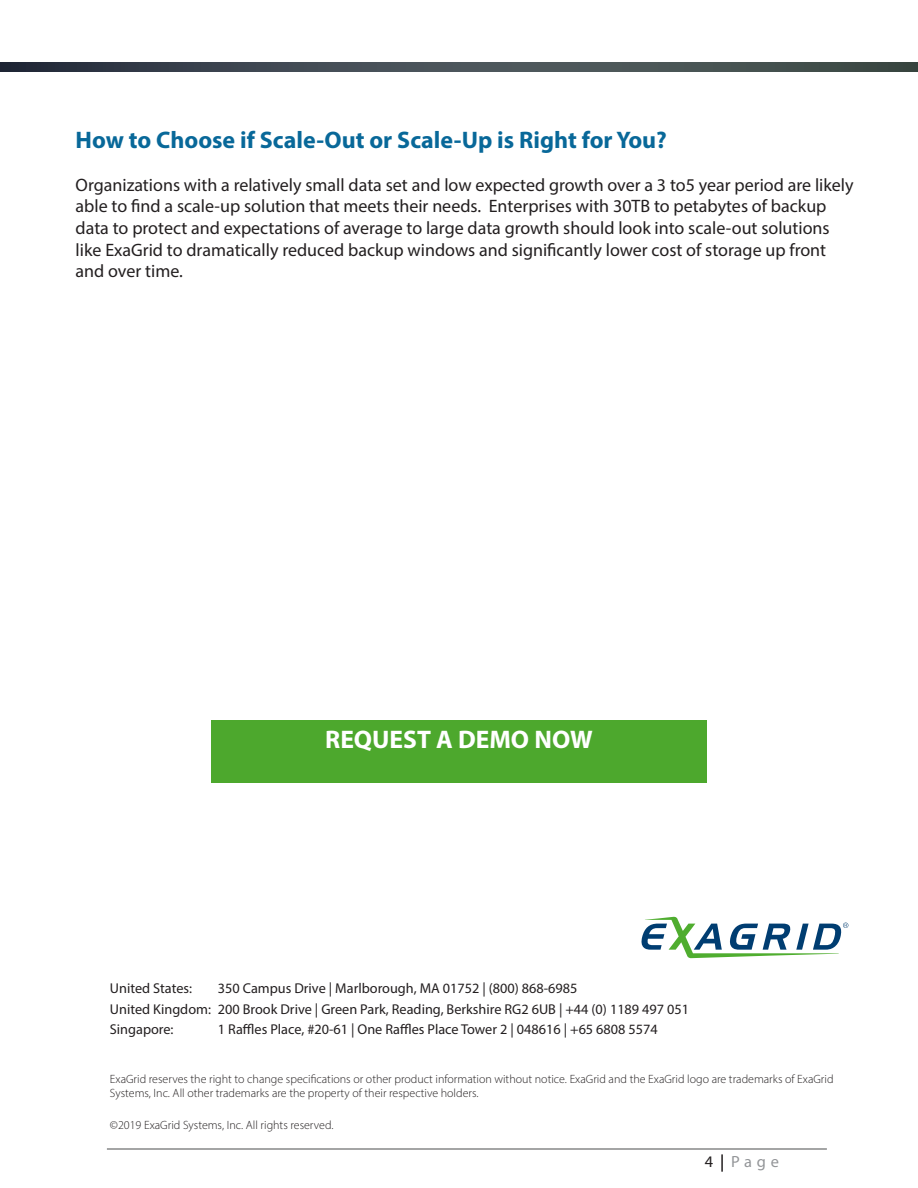
<style>
.page{position:relative;width:918px;height:1188px;background:#fff}
.page>*{position:absolute;margin:0;border:0;box-sizing:border-box;transform-origin:0 0}
.t1{font:700 25.5px "Myriad Pro";color:#fff}
.Header1{font:700 24px "Myriad Pro";color:#086899}
.t2{font:18px/21.6px "Myriad Pro";color:#231f20}
.t3{font:16.2px "Myriad Pro";color:#939598}
.t4{font:16.2px "Myriad Pro";color:#231f20}
.t5{font:14.25px "Myriad Pro";color:#231f20}
.t6{font:300 12px/14.4px "Myriad Pro";color:#231f20}
</style>
<div class="page">
<hr style="left:107px;top:1149px;width:720px;height:1px;background:#4b4c4d">
<svg style="left:721px;top:1154px;width:2px;height:18px"></svg>
<svg style="left:0;top:62px;width:918px;height:10px;background:#404a4f"></svg>
<div style="left:211px;top:721px;width:496px;height:62px;background:#4da82d"></div>
<svg style="left:642px;top:917px;width:206px;height:41px"></svg>
<p class="Header1" style="left:76px;top:124px;width:593px">How to Choose if Scale-Out or Scale-Up is Right for You?</p>
<p class="t2" style="left:76px;top:174px;width:780px">Organizations with a relatively small data set and low expected growth over a 3 to5 year period are likely able to find a scale-up solution that meets their needs. Enterprises with 30TB to petabytes of backup data to protect and expectations of average to large data growth should look into scale-out solutions like ExaGrid to dramatically reduced backup windows and significantly lower cost of storage up front and over time.</p>
<p class="t1" style="left:325px;top:723px;width:269px">REQUEST A DEMO NOW</p>
<p class="t5" style="left:110px;top:980px;width:84px">United States:</p>
<p class="t5" style="left:218px;top:980px;width:361px">350 Campus Drive | Marlborough, MA 01752 | (800) 868-6985</p>
<p class="t5" style="left:110px;top:1000px;width:581px">United Kingdom: 200 Brook Drive | Green Park, Reading, Berkshire RG2 6UB | +44 (0) 1189 497 051</p>
<p class="t5" style="left:110px;top:1021px;width:65px">Singapore:</p>
<p class="t5" style="left:218px;top:1021px;width:441px">1 Raffles Place, #20-61 | One Raffles Place Tower 2 | 048616 | +65 6808 5574</p>
<p class="t6" style="left:110px;top:1071px;width:725px">ExaGrid reserves the right to change specifications or other product information without notice. ExaGrid and the ExaGrid logo are trademarks of ExaGrid<br>Systems, Inc. All other trademarks are the property of their respective holders.</p>
<p class="t6" style="left:110px;top:1117px;width:225px">©2019 ExaGrid Systems, Inc. All rights reserved.</p>
<p class="t4" style="left:705px;top:1151px;width:10px">4</p>
<p class="t3" style="left:731px;top:1151px;width:49px">Page</p>
</div>
